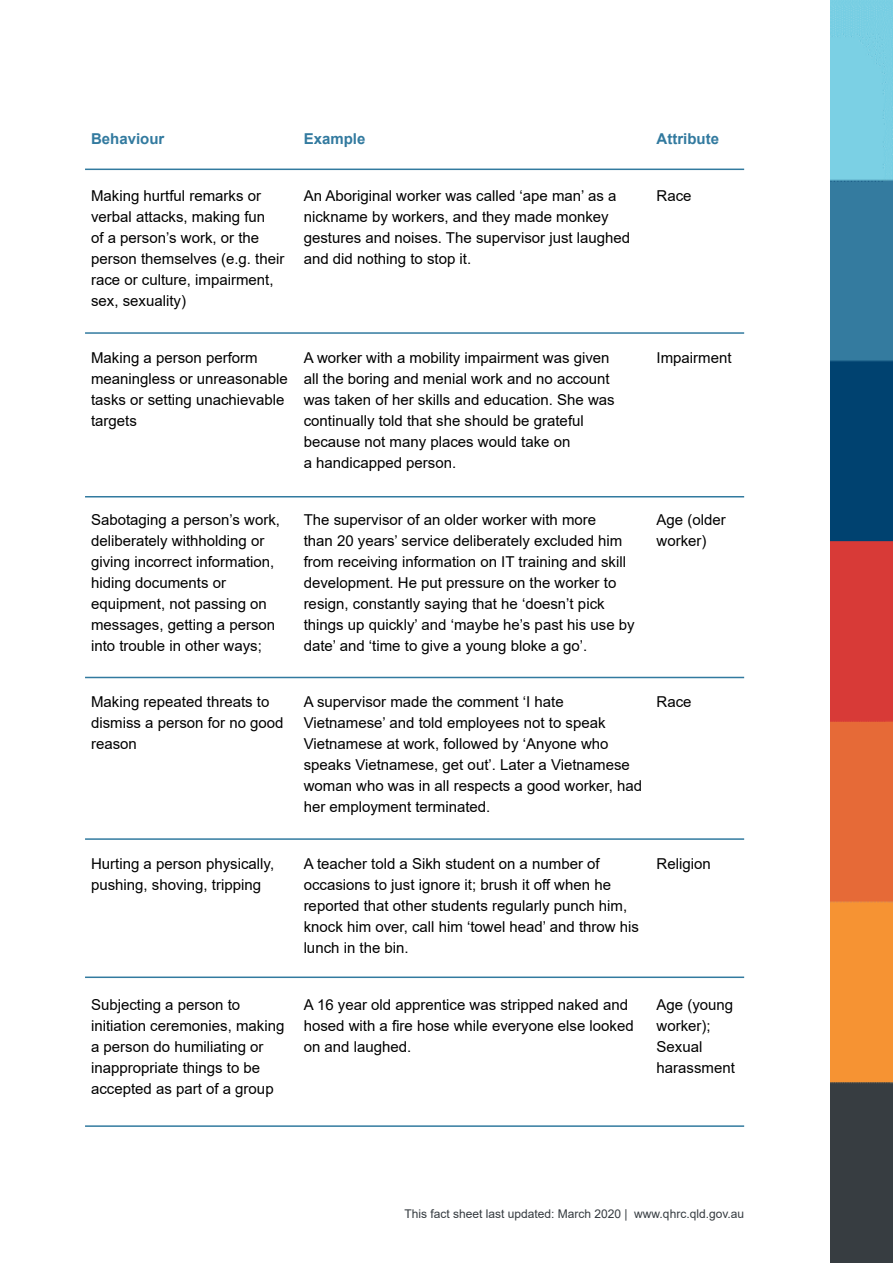
<style>
.page{position:relative;width:893px;height:1263px;background:#fff}
.page>*{position:absolute;margin:0;border:0;box-sizing:border-box;transform-origin:0 0}
.t1{font:15px/21px "Arial";color:#000}
.t2{font:700 15px "Arial";color:#327a9f}
.t3{font:12px "Arial";color:#353b40}
</style>
<div class="page">
<img style="left:830px;top:0;width:63px;height:1263px">
<svg style="left:85px;top:168px;width:660px;height:810px"></svg>
<hr style="left:85px;top:169px;width:659px;height:1px;background:#327a9f">
<hr style="left:85px;top:332px;width:659px;height:2px;background:#327a9f">
<hr style="left:85px;top:496px;width:659px;height:1px;background:#327a9f">
<hr style="left:85px;top:677px;width:659px;height:1px;background:#327a9f">
<hr style="left:85px;top:838px;width:659px;height:2px;background:#327a9f">
<hr style="left:85px;top:976px;width:659px;height:2px;background:#327a9f">
<hr style="left:85px;top:1125px;width:659px;height:2px;background:#327a9f">
<p class="t2" style="left:91px;top:129px;width:75px">Behaviour</p>
<p class="t2" style="left:304px;top:129px;width:63px">Example</p>
<p class="t2" style="left:657px;top:129px;width:64px">Attribute</p>
<p class="t1" style="left:91px;top:185px;width:195px">Making hurtful remarks or verbal attacks, making fun<br>of a person’s work, or the person themselves (e.g. their race or culture, impairment, sex, sexuality)</p>
<p class="t1" style="left:304px;top:185px;width:328px">An Aboriginal worker was called ‘ape man’ as a nickname by workers, and they made monkey gestures and noises. The supervisor just laughed and did nothing to stop it.</p>
<p class="t1" style="left:657px;top:185px;width:37px">Race</p>
<p class="t1" style="left:91px;top:347px;width:198px">Making a person perform meaningless or unreasonable tasks or setting unachievable targets</p>
<p class="t1" style="left:304px;top:347px;width:312px">A worker with a mobility impairment was given all the boring and menial work and no account was taken of her skills and education. She was continually told that she should be grateful because not many places would take on<br>a handicapped person.</p>
<p class="t1" style="left:657px;top:347px;width:77px">Impairment</p>
<p class="t1" style="left:91px;top:509px;width:191px">Sabotaging a person’s work, deliberately withholding or giving incorrect information, hiding documents or equipment, not passing on messages, getting a person into trouble in other ways;</p>
<p class="t1" style="left:304px;top:509px;width:333px">The supervisor of an older worker with more<br>than 20 years’ service deliberately excluded him from receiving information on IT training and skill development. He put pressure on the worker to resign, constantly saying that he ‘doesn’t pick things up quickly’ and ‘maybe he’s past his use by date’ and ‘time to give a young bloke a go’.</p>
<p class="t1" style="left:657px;top:509px;width:71px">Age (older worker)</p>
<p class="t1" style="left:91px;top:691px;width:194px">Making repeated threats to dismiss a person for no good reason</p>
<p class="t1" style="left:304px;top:691px;width:340px">A supervisor made the comment ‘I hate Vietnamese’ and told employees not to speak Vietnamese at work, followed by ‘Anyone who speaks Vietnamese, get out’. Later a Vietnamese woman who was in all respects a good worker, had her employment terminated.</p>
<p class="t1" style="left:657px;top:691px;width:37px">Race</p>
<p class="t1" style="left:91px;top:853px;width:185px">Hurting a person physically, pushing, shoving, tripping</p>
<p class="t1" style="left:304px;top:853px;width:337px">A teacher told a Sikh student on a number of occasions to just ignore it; brush it off when he reported that other students regularly punch him, knock him over, call him ‘towel head’ and throw his lunch in the bin.</p>
<p class="t1" style="left:657px;top:853px;width:56px">Religion</p>
<p class="t1" style="left:91px;top:994px;width:195px">Subjecting a person to initiation ceremonies, making a person do humiliating or inappropriate things to be accepted as part of a group</p>
<p class="t1" style="left:304px;top:994px;width:332px">A 16 year old apprentice was stripped naked and hosed with a fire hose while everyone else looked on and laughed.</p>
<p class="t1" style="left:657px;top:994px;width:80px">Age (young worker);<br>Sexual harassment</p>
<p class="t3" style="left:404px;top:1205px;width:341px">This fact sheet last updated: March 2020 | www.qhrc.qld.gov.au</p>
</div>
